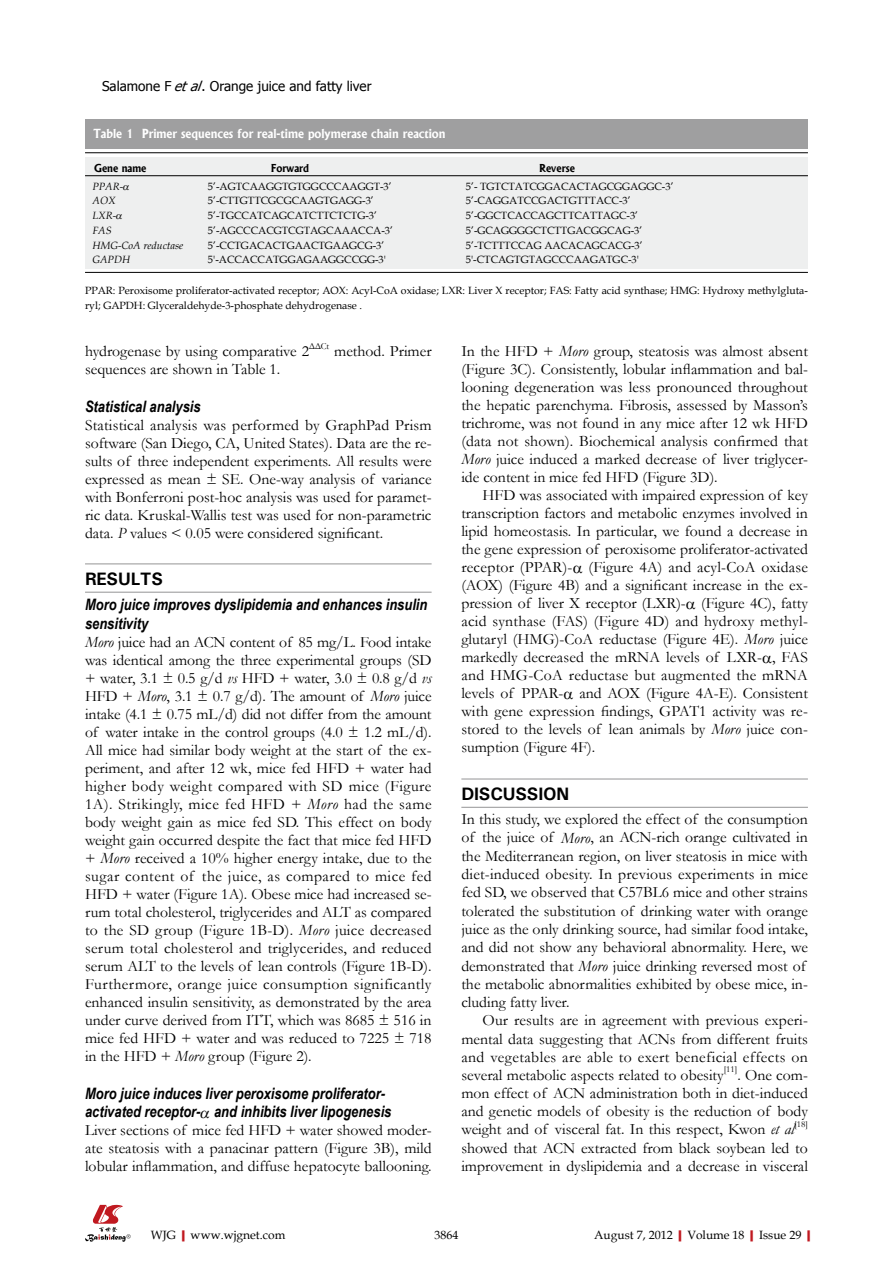
<style>
.page{position:relative;width:893px;height:1263px;background:#fff}
.page>*{position:absolute;margin:0;border:0;box-sizing:border-box;transform-origin:0 0}
.t1{font:700 18px "Univers";letter-spacing:-.01em;color:#000}
.t2{font:15.75px/18px "Garamond";color:#000;text-align:justify}
.t3{font:italic 700 15.75px/18.8px "Arial Narrow";color:#000}
.t4{font:13.5px "Tahoma";color:#000}
.t5{font:700 12px "Albertus";color:#fff}
.t6{font:12px "Book Antiqua";color:#000}
.t7{font:10.5px/15px "Book Antiqua";color:#000}
.t8{font:italic 10.5px "Book Antiqua";color:#000}
.t9{font:700 10.5px "Albertus";color:#000}
.t10{font:9.15px "Garamond";color:#000}
.s1{font-style:italic}
.s2{font-weight:700;color:#c01920}
</style>
<div class="page">
<svg style="left:85px;top:1205px;width:46px;height:37px"></svg>
<div style="left:85px;top:119px;width:723px;height:29px;background:#9f9fa0"></div>
<div style="left:85px;top:157px;width:723px;height:112px;background:#eeefef"></div>
<hr style="left:85px;top:152px;width:723px;height:1px;background:#000">
<hr style="left:85px;top:175px;width:723px;height:1px;background:#000">
<hr style="left:85px;top:272px;width:723px;height:1px;background:#000">
<hr style="left:85px;top:564px;width:347px;height:1px;background:#949495">
<hr style="left:85px;top:592px;width:347px;height:1px;background:#949495">
<hr style="left:461px;top:779px;width:347px;height:1px;background:#949495">
<hr style="left:461px;top:807px;width:347px;height:1px;background:#949495">
<p class="t4" style="left:102px;top:77px;width:271px">Salamone F <span class="s1">etal</span>. Orange juice and fatty liver</p>
<p class="t5" style="left:94px;top:126px;width:353px">Table 1 Primer sequences for real-time polymerase chain reaction</p>
<p class="t9" style="left:94px;top:161px;width:54px">Gene name</p>
<p class="t9" style="left:271px;top:161px;width:40px">Forward</p>
<p class="t9" style="left:539px;top:161px;width:37px">Reverse</p>
<p class="t8" style="left:92px;top:179px;width:32px">PPAR-</p>
<p class="t7" style="left:208px;top:178px;width:185px">5’-AGTCAAGGTGTGGCCCAAGGT-3’</p>
<p class="t7" style="left:466px;top:178px;width:209px">5’- TGTCTATCGGACACTAGCGGAGGC-3’</p>
<p class="t8" style="left:92px;top:193px;width:25px">AOX</p>
<p class="t7" style="left:208px;top:193px;width:167px">5’-CTTGTTCGCGCAAGTGAGG-3’</p>
<p class="t7" style="left:466px;top:193px;width:166px">5’-CAGGATCCGACTGTTTACC-3’</p>
<p class="t8" style="left:92px;top:208px;width:25px">LXR-</p>
<p class="t7" style="left:208px;top:208px;width:171px">5’-TGCCATCAGCATCTTCTCTG-3’</p>
<p class="t7" style="left:466px;top:208px;width:174px">5’-GGCTCACCAGCTTCATTAGC-3’</p>
<p class="t8" style="left:92px;top:223px;width:21px">FAS</p>
<p class="t7" style="left:208px;top:222px;width:186px">5’-AGCCCACGTCGTAGCAAACCA-3’</p>
<p class="t7" style="left:466px;top:222px;width:178px">5’-GCAGGGGCTCTTGACGGCAG-3’</p>
<p class="t8" style="left:92px;top:238px;width:92px">HMG-CoA reductase</p>
<p class="t7" style="left:208px;top:237px;width:178px">5’-CCTGACACTGAACTGAAGCG-3’</p>
<p class="t7" style="left:466px;top:237px;width:178px">5’-TCTTTCCAG AACACAGCACG-3’</p>
<p class="t8" style="left:92px;top:252px;width:39px">GAPDH</p>
<p class="t7" style="left:208px;top:252px;width:180px">5'-ACCACCATGGAGAAGGCCGG-3'</p>
<p class="t7" style="left:466px;top:252px;width:175px">5'-CTCAGTGTAGCCCAAGATGC-3'</p>
<p class="t7" style="left:85px;top:283px;width:724px">PPAR: Peroxisome proliferator-activated receptor; AOX: Acyl-CoA oxidase; LXR: Liver X receptor; FAS: Fatty acid synthase; HMG: Hydroxy methylgluta&shy;ryl; GAPDH: Glyceraldehyde-3-phosphate dehydrogenase .</p>
<p class="t10" style="left:309px;top:339px;width:21px">ΔΔCt</p>
<p class="t2" style="left:85px;top:342px;width:226px">hydrogenase by using comparative 2</p>
<p class="t2" style="left:334px;top:342px;width:99px">method. Primer</p>
<p class="t2" style="left:85px;top:360px;width:197px">sequences are shown in Table 1.</p>
<p class="t3" style="left:85px;top:396px;width:117px">Statistical analysis</p>
<p class="t2" style="left:85px;top:415px;width:348px">Statistical analysis was performed by GraphPad Prism software (San Diego, CA, United States). Data are the re&shy;sults of three independent experiments. All results were expressed as mean ± SE. One-way analysis of variance with Bonferroni post-hoc analysis was used for paramet&shy;ric data. Kruskal-Wallis test was used for non-parametric data. <span class="s1">P</span> values &lt; 0.05 were considered significant.</p>
<p class="t1" style="left:85px;top:567px;width:79px">RESULTS</p>
<p class="t3" style="left:85px;top:595px;width:344px">Moro juice improves dyslipidemia and enhances insulin sensitivity</p>
<p class="t2" style="left:85px;top:633px;width:348px"><span class="s1">Moro</span> juice had an ACN content of 85 mg/L. Food intake was identical among the three experimental groups (SD + water, 3.1 ± 0.5 g/d <span class="s1">vs</span> HFD + water, 3.0 ± 0.8 g/d <span class="s1">vs </span>HFD + <span class="s1">Moro</span>, 3.1 ± 0.7 g/d). The amount of <span class="s1">Moro</span> juice intake (4.1 ± 0.75 mL/d) did not differ from the amount of water intake in the control groups (4.0 ± 1.2 mL/d).<br>All mice had similar body weight at the start of the ex&shy;periment, and after 12 wk, mice fed HFD + water had higher body weight compared with SD mice (Figure 1A). Strikingly, mice fed HFD + <span class="s1">Moro</span> had the same body weight gain as mice fed SD. This effect on body weight gain occurred despite the fact that mice fed HFD + <span class="s1">Moro</span> received a 10% higher energy intake, due to the sugar content of the juice, as compared to mice fed HFD + water (Figure 1A). Obese mice had increased se&shy;rum total cholesterol, triglycerides and ALT as compared to the SD group (Figure 1B-D). <span class="s1">Moro</span> juice decreased serum total cholesterol and triglycerides, and reduced serum ALT to the levels of lean controls (Figure 1B-D).<br>Furthermore, orange juice consumption significantly enhanced insulin sensitivity, as demonstrated by the area under curve derived from ITT, which was 8685 ± 516 in mice fed HFD + water and was reduced to 7225 ± 718 in the HFD + <span class="s1">Moro</span> group (Figure 2).</p>
<p class="t3" style="left:85px;top:1083px;width:308px">Moro juice induces liver peroxisome proliferator&shy;activated receptor- and inhibits liver lipogenesis</p>
<p class="t2" style="left:85px;top:1121px;width:348px">Liver sections of mice fed HFD + water showed moder&shy;ate steatosis with a panacinar pattern (Figure 3B), mild lobular inflammation, and diffuse hepatocyte ballooning.</p>
<p class="t2" style="left:461px;top:342px;width:348px">In the HFD + <span class="s1">Moro</span> group, steatosis was almost absent (Figure 3C). Consistently, lobular inflammation and bal&shy;looning degeneration was less pronounced throughout the hepatic parenchyma. Fibrosis, assessed by Masson’s trichrome, was not found in any mice after 12 wk HFD (data not shown). Biochemical analysis confirmed that <span class="s1">Moro</span> juice induced a marked decrease of liver triglycer&shy;ide content in mice fed HFD (Figure 3D).</p>
<p class="t2" style="left:461px;top:486px;width:348px;text-indent:21px">HFD was associated with impaired expression of key transcription factors and metabolic enzymes involved in lipid homeostasis. In particular, we found a decrease in the gene expression of peroxisome proliferator-activated receptor (PPAR)- (Figure 4A) and acyl-CoA oxidase (AOX) (Figure 4B) and a significant increase in the ex&shy;pression of liver X receptor (LXR)- (Figure 4C), fatty acid synthase (FAS) (Figure 4D) and hydroxy methyl&shy;glutaryl (HMG)-CoA reductase (Figure 4E). <span class="s1">Moro</span> juice markedly decreased the mRNA levels of LXR- , FAS and HMG-CoA reductase but augmented the mRNA levels of PPAR- and AOX (Figure 4A-E). Consistent with gene expression findings, GPAT1 activity was re&shy;stored to the levels of lean animals by <span class="s1">Moro</span> juice con&shy;sumption (Figure 4F).</p>
<p class="t1" style="left:461px;top:782px;width:110px">DISCUSSION</p>
<p class="t2" style="left:461px;top:810px;width:348px;text-align:left">In this study, we explored the effect of the consumption of the juice of <span class="s1">Moro</span>, an ACN-rich orange cultivated in the Mediterranean region, on liver steatosis in mice with diet-induced obesity. In previous experiments in mice fed SD, we observed that C57BL6 mice and other strains tolerated the substitution of drinking water with orange juice as the only drinking source, had similar food intake, and did not show any behavioral abnormality. Here, we demonstrated that <span class="s1">Moro</span> juice drinking reversed most of the metabolic abnormalities exhibited by obese mice, in&shy;cluding fatty liver.</p>
<p class="t2" style="left:461px;top:1011px;width:348px;text-indent:21px">Our results are in agreement with previous experi&shy;mental data suggesting that ACNs from different fruits and vegetables are able to exert beneficial effects on several metabolic aspects related to obesity</p>
<p class="t10" style="left:724px;top:1063px;width:15px">[11]</p>
<p class="t2" style="left:461px;top:1065px;width:348px;text-indent:276px">. One com&shy;mon effect of ACN administration both in diet-induced and genetic models of obesity is the reduction of body weight and of visceral fat. In this respect, Kwon <span class="s1">et al</span></p>
<p class="t10" style="left:794px;top:1118px;width:15px">[18]</p>
<p class="t2" style="left:461px;top:1138px;width:348px">showed that ACN extracted from black soybean led to improvement in dyslipidemia and a decrease in visceral</p>
<p class="t6" style="left:151px;top:1226px;width:136px">WJG<span class="s2">|</span>www.wjgnet.com</p>
<p class="t6" style="left:434px;top:1226px;width:25px">3864</p>
<p class="t6" style="left:594px;top:1226px;width:223px">August 7, 2012<span class="s2">|</span>Volume 18<span class="s2">|</span>Issue 29<span class="s2">|</span></p>
</div>
